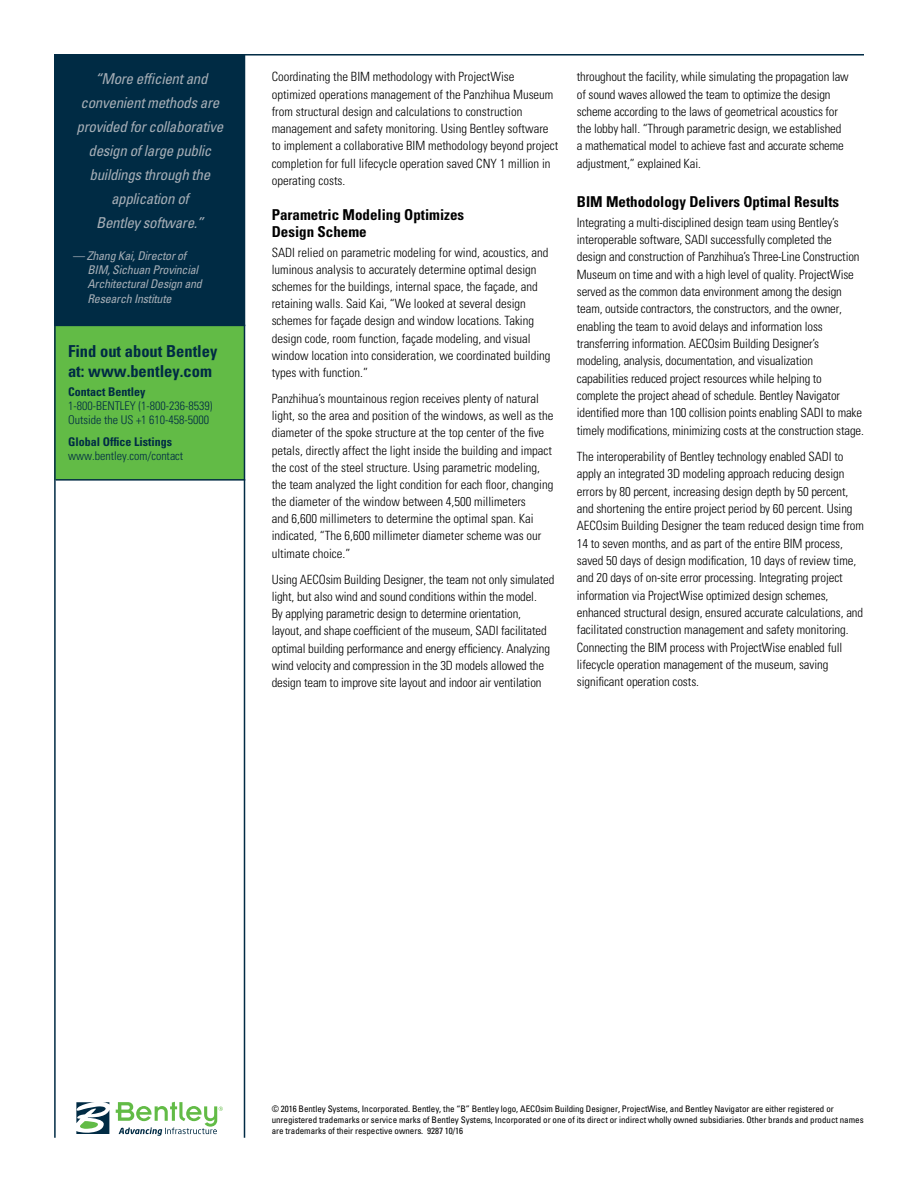
<style>
.page{position:relative;width:918px;height:1188px;background:#fff}
.page>*{position:absolute;margin:0;border:0;box-sizing:border-box;transform-origin:0 0}
.t1{font:700 condensed 16.5px/19.8px "Univers";color:#002b44}
.t2{font:italic condensed 15px/24px "Univers";letter-spacing:-.02em;color:#a7afb7;text-align:center}
.t3{font:700 condensed 15px/17.2px "Univers";color:#000}
.t4{font:300 condensed 12.75px/17.4px "Univers";letter-spacing:-.005em;color:#000}
.t5{font:italic condensed 12px/14.4px "Univers";letter-spacing:-.02em;color:#a7afb7}
.t6{font:300 condensed 12px/14.4px "Univers";color:#002b44}
.t7{font:700 condensed 12px "Univers";color:#002b44}
.t8{font:condensed 9px/10.8px "Univers";letter-spacing:-.005em;color:#000}
</style>
<div class="page">
<svg style="left:76px;top:1102px;width:33px;height:32px"></svg>
<svg style="left:116px;top:1102px;width:107px;height:34px"></svg>
<div style="left:55px;top:304px;width:190px;height:176px;background:#62bb46"></div>
<hr style="left:56px;top:479px;width:189px;height:2px;background:#002b44">
<div style="left:55px;top:54px;width:190px;height:272px;background:#002b44"></div>
<hr style="left:244px;top:54px;width:1px;height:1084px;background:#002b44">
<hr style="left:54px;top:54px;width:2px;height:1084px;background:#002b44">
<hr style="left:56px;top:54px;width:808px;height:2px;background:#002b44">
<p class="t2" style="left:77px;top:66px;width:148px">“More efficient and convenient methods are provided for collaborative design of large public buildings through the application of<br>Bentley software.”</p>
<p class="t5" style="left:88px;top:248px;width:116px;text-indent:-15px">— Zhang Kai, Director of<br>BIM, Sichuan Provincial<br>Architectural Design and<br>Research Institute</p>
<p class="t1" style="left:68px;top:341px;width:151px">Find out about Bentley at: www.bentley.com</p>
<p class="t7" style="left:68px;top:384px;width:79px">Contact Bentley</p>
<p class="t6" style="left:68px;top:399px;width:146px">1-800-BENTLEY (1-800-236-8539)<br>Outside the US +1 610-458-5000</p>
<p class="t7" style="left:68px;top:434px;width:105px">Global Office Listings</p>
<p class="t6" style="left:68px;top:448px;width:117px">www.bentley.com/contact</p>
<p class="t4" style="left:272px;top:68px;width:288px">Coordinating the BIM methodology with ProjectWise optimized operations management of the Panzhihua Museum from structural design and calculations to construction management and safety monitoring. Using Bentley software to implement a collaborative BIM methodology beyond project completion for full lifecycle operation saved CNY 1 million in operating costs.</p>
<p class="t3" style="left:272px;top:206px;width:194px">Parametric Modeling Optimizes<br>Design Scheme</p>
<p class="t4" style="left:272px;top:244px;width:280px">SADI relied on parametric modeling for wind, acoustics, and luminous analysis to accurately determine optimal design schemes for the buildings, internal space, the façade, and retaining walls. Said Kai, “We looked at several design schemes for façade design and window locations. Taking design code, room function, façade modeling, and visual window location into consideration, we coordinated building types with function.”</p>
<p class="t4" style="left:272px;top:390px;width:283px">Panzhihua’s mountainous region receives plenty of natural light, so the area and position of the windows, as well as the diameter of the spoke structure at the top center of the five petals, directly affect the light inside the building and impact the cost of the steel structure. Using parametric modeling, the team analyzed the light condition for each floor, changing the diameter of the window between 4,500 millimeters<br>and 6,600 millimeters to determine the optimal span. Kai indicated, “The 6,600 millimeter diameter scheme was our ultimate choice.”</p>
<p class="t4" style="left:272px;top:571px;width:284px">Using AECOsim Building Designer, the team not only simulated light, but also wind and sound conditions within the model.<br>By applying parametric design to determine orientation, layout, and shape coefficient of the museum, SADI facilitated optimal building performance and energy efficiency. Analyzing wind velocity and compression in the 3D models allowed the design team to improve site layout and indoor air ventilation</p>
<p class="t4" style="left:577px;top:68px;width:273px">throughout the facility, while simulating the propagation law of sound waves allowed the team to optimize the design scheme according to the laws of geometrical acoustics for the lobby hall. “Through parametric design, we established a mathematical model to achieve fast and accurate scheme adjustment,” explained Kai.</p>
<p class="t3" style="left:577px;top:193px;width:264px">BIM Methodology Delivers Optimal Results</p>
<p class="t4" style="left:577px;top:214px;width:289px">Integrating a multi-disciplined design team using Bentley’s interoperable software, SADI successfully completed the design and construction of Panzhihua’s Three-Line Construction Museum on time and with a high level of quality. ProjectWise served as the common data environment among the design team, outside contractors, the constructors, and the owner, enabling the team to avoid delays and information loss transferring information. AECOsim Building Designer’s modeling, analysis, documentation, and visualization capabilities reduced project resources while helping to complete the project ahead of schedule. Bentley Navigator identified more than 100 collision points enabling SADI to make timely modifications, minimizing costs at the construction stage.</p>
<p class="t4" style="left:577px;top:448px;width:289px">The interoperability of Bentley technology enabled SADI to apply an integrated 3D modeling approach reducing design errors by 80 percent, increasing design depth by 50 percent, and shortening the entire project period by 60 percent. Using AECOsim Building Designer the team reduced design time from 14 to seven months, and as part of the entire BIM process, saved 50 days of design modification, 10 days of review time, and 20 days of on-site error processing. Integrating project information via ProjectWise optimized design schemes, enhanced structural design, ensured accurate calculations, and facilitated construction management and safety monitoring.<br>Connecting the BIM process with ProjectWise enabled full lifecycle operation management of the museum, saving significant operation costs.</p>
<p class="t8" style="left:272px;top:1104px;width:593px">© 2016 Bentley Systems, Incorporated. Bentley, the “B” Bentley logo, AECOsim Building Designer, ProjectWise, and Bentley Navigator are either registered or unregistered trademarks or service marks of Bentley Systems, Incorporated or one of its direct or indirect wholly owned subsidiaries. Other brands and product names are trademarks of their respective owners. 9287 10/16</p>
</div>
